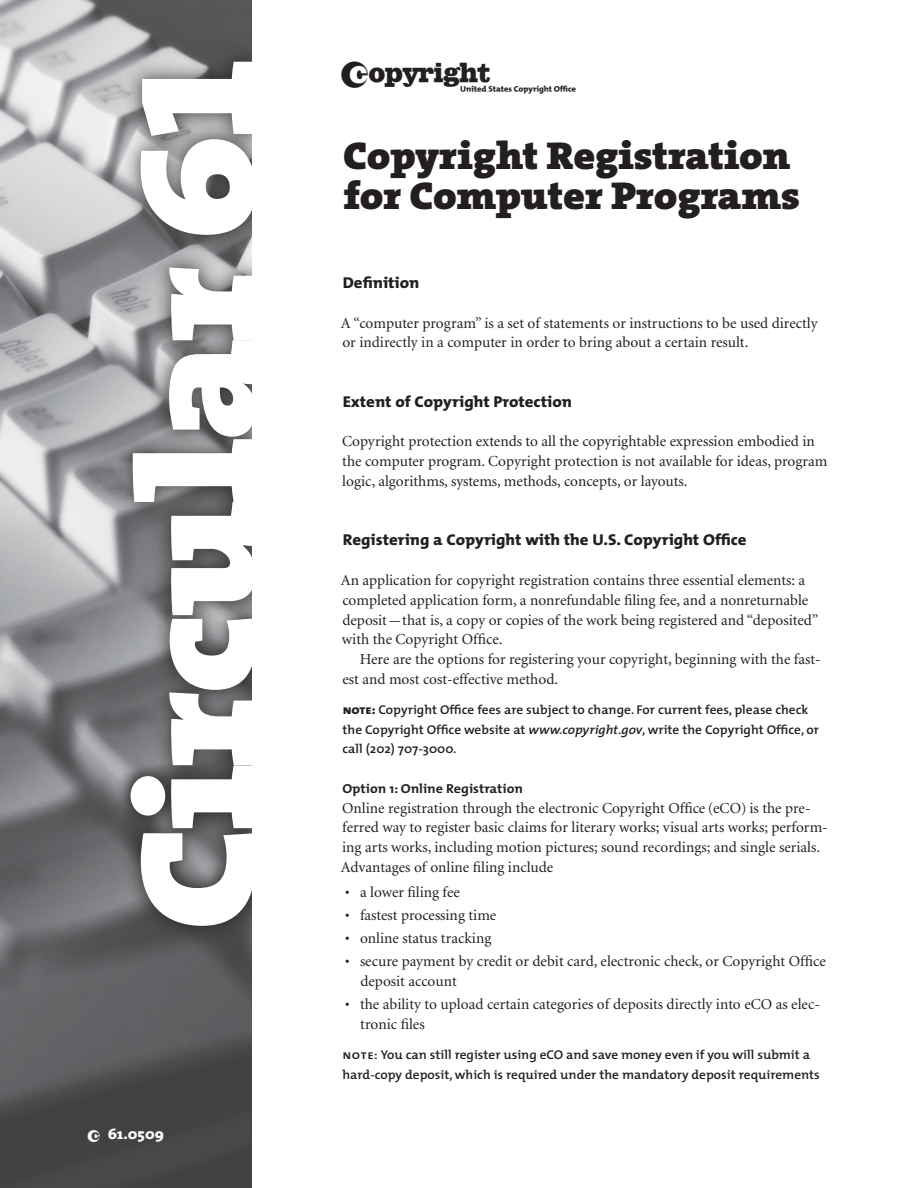
<style>
.page{position:relative;width:918px;height:1188px;background:#fff}
.page>*{position:absolute;margin:0;border:0;box-sizing:border-box;transform-origin:0 0}
.t1{font:900 165px "The Serif";letter-spacing:-.025em;color:#fff;scale:1.1 1}
.t2{font:900 39px/39.6px "The Serif";letter-spacing:-.01em;color:#231f20;scale:1.08 1}
.t3{font:33px "Copyright OTF";color:#231f20}
.t4{font:800 15.75px "The Mix";color:#231f20;scale:1.08 1}
.t5{font:15.3px/19.8px "Minion C";color:#231f20}
.t6{font:800 15px "The Serif";color:#fff;scale:1.07 1}
.t7{font:700 13.05px "The Mix";color:#231f20;scale:1.08 1}
.t8{font:600 12.75px/19.8px "The Mix";color:#231f20;scale:1.05 1}
.s1{font-family:"The Serif Black Caps";font-weight:400}
.s2{font-family:"Copyright OTF";font-weight:400}
.s3{font-family:"The Mix Extra Bold Caps";font-weight:400}
.s4{font-style:italic}
.s5{font-family:"The Mix Semi Bold Caps";font-weight:400}
</style>
<div class="page">
<img style="left:0;top:0;width:252px;height:1188px">
<div style="left:109px;top:40px;width:164px;height:903px;background:#231f20;opacity:.75"></div>
<div style="left:252px;top:0;width:44px;height:1188px;background:#fff"></div>
<h1 class="t1" style="left:57px;top:931px;width:794px;rotate:-90deg">Circular <span class="s1">61</span></h1>
<p class="t6" style="left:88px;top:1122px;width:73px"><span class="s2">2</span> 61.0509</p>
<h3 class="t3" style="left:342px;top:59px;width:236px">w</h3>
<h2 class="t2" style="left:343px;top:135px;width:424px">Copyright Registration for Computer Programs</h2>
<p class="t4" style="left:343px;top:269px;width:73px">Definition</p>
<p class="t5" style="left:341px;top:313px;width:478px">A “computer program” is a set of statements or instructions to be used directly or indirectly in a computer in order to bring about a certain result.</p>
<p class="t4" style="left:343px;top:388px;width:214px">Extent of Copyright Protection</p>
<p class="t5" style="left:342px;top:432px;width:487px">Copyright protection extends to all the copyrightable expression embodied in the computer program. Copyright protection is not available for ideas, program logic, algorithms, systems, methods, concepts, or layouts.</p>
<p class="t4" style="left:343px;top:527px;width:376px">Registering a Copyright with the U.S. Copyright Office</p>
<p class="t5" style="left:341px;top:571px;width:479px">An application for copyright registration contains three essential elements: a completed application form, a nonrefundable filing fee, and a nonreturnable deposit—that is, a copy or copies of the work being registered and “deposited” with the Copyright Office.</p>
<p class="t5" style="left:342px;top:650px;width:480px;text-indent:17px">Here are the options for registering your copyright, beginning with the fast&shy;est and most cost-effective method.</p>
<p class="t8" style="left:343px;top:699px;width:455px"><span class="s3">note:</span> Copyright Office fees are subject to change. For current fees, please check the Copyright Office website at <span class="s4">www.copyright.gov</span>, write the Copyright Office, or call (202) 707-3000.</p>
<p class="t7" style="left:342px;top:778px;width:169px">Option 1: Online Registration</p>
<p class="t5" style="left:341px;top:799px;width:488px">Online registration through the electronic Copyright Office (eCO) is the pre&shy;ferred way to register basic claims for literary works; visual arts works; perform&shy;ing arts works, including motion pictures; sound recordings; and single serials.<br>Advantages of online filing include</p>
<p class="t5" style="left:345px;top:883px;width:116px">• a lower filing fee</p>
<p class="t5" style="left:345px;top:906px;width:153px">• fastest processing time</p>
<p class="t5" style="left:345px;top:929px;width:148px">• online status tracking</p>
<p class="t5" style="left:360px;top:952px;width:467px;text-indent:-15px">• secure payment by credit or debit card, electronic check, or Copyright Office deposit account</p>
<p class="t5" style="left:360px;top:995px;width:461px;text-indent:-15px">• the ability to upload certain categories of deposits directly into eCO as elec&shy;tronic files</p>
<p class="t8" style="left:342px;top:1044px;width:456px"><span class="s5">note:</span> You can still register using eCO and save money even if you will submit a hard-copy deposit, which is required under the mandatory deposit requirements</p>
</div>
